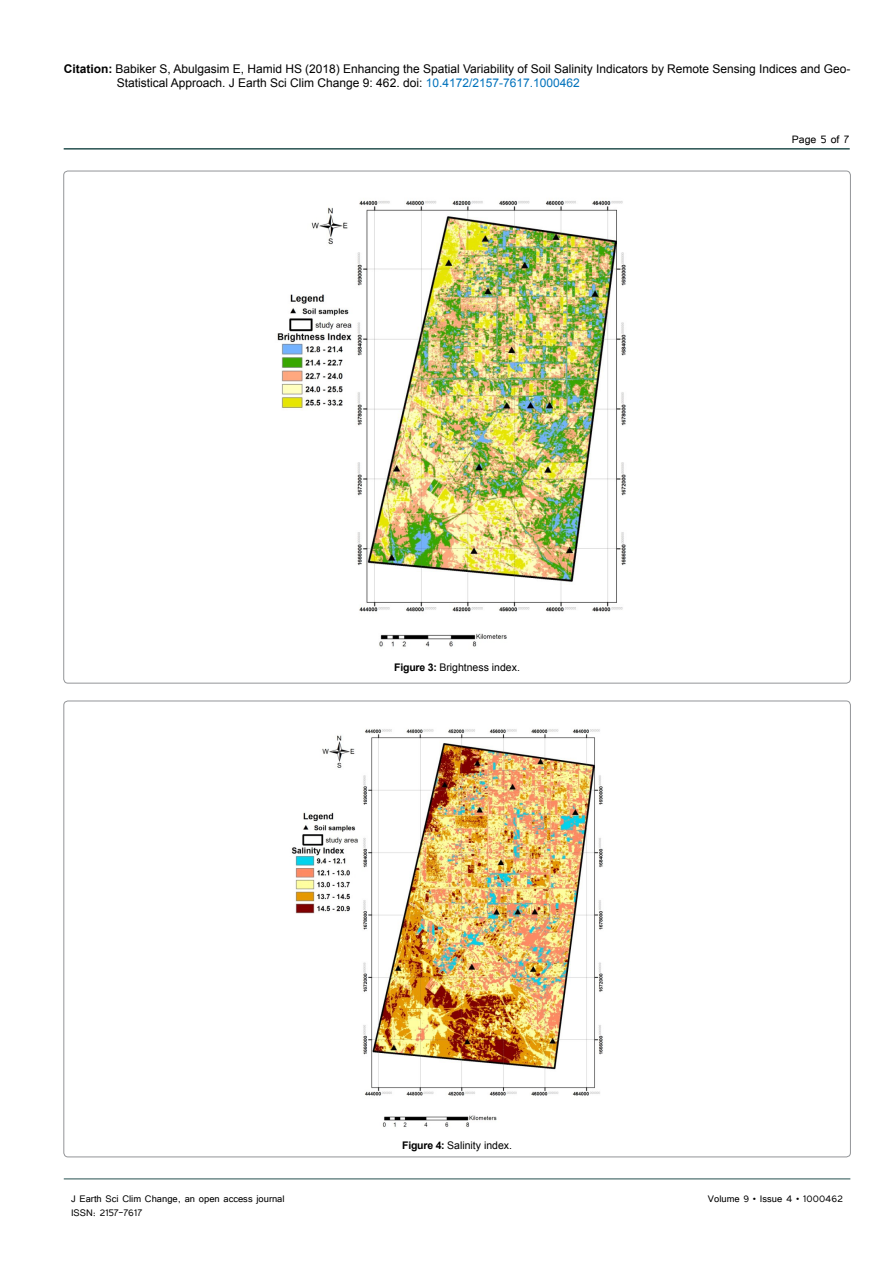
<style>
.page{position:relative;width:893px;height:1263px;background:#fff}
.page>*{position:absolute;margin:0;border:0;box-sizing:border-box;transform-origin:0 0}
.t1{font:13.5px "Tunga";color:#000}
.t2{font:12px/14.4px "Arial";color:#000}
.t3{font:12px "Tunga";color:#000}
.t4{font:10.5px "Arial";color:#000}
.s1{font-weight:700}
.s2{color:#0072bc}
</style>
<div class="page">
<hr style="left:64px;top:148px;width:786px;height:2px;background:#265150">
<hr style="left:64px;top:1179px;width:786px;height:1px;background:#265150">
<img style="left:277px;top:200px;width:349px;height:447px">
<img style="left:291px;top:729px;width:312px;height:398px">
<p class="t2" style="left:117px;top:61px;width:735px;text-indent:-53px"><span class="s1">Citation:</span> Babiker S, Abulgasim E, Hamid HS (2018) Enhancing the Spatial Variability of Soil Salinity Indicators by Remote Sensing Indices and Geo-<br>Statistical Approach. J Earth Sci Clim Change 9: 462. doi: <span class="s2">10.4172/2157-7617.1000462</span></p>
<p class="t4" style="left:394px;top:661px;width:127px"><span class="s1">Figure 3:</span> Brightness index.</p>
<p class="t4" style="left:402px;top:1138px;width:111px"><span class="s1">Figure 4:</span> Salinity index.</p>
<p class="t1" style="left:792px;top:131px;width:59px">Page 5 of 7</p>
<p class="t3" style="left:71px;top:1190px;width:215px">J Earth Sci Clim Change, an open access journal</p>
<p class="t3" style="left:708px;top:1190px;width:136px">Volume 9 • Issue 4 • 1000462</p>
<p class="t3" style="left:71px;top:1205px;width:73px">ISSN: 2157-7617</p>
</div>
